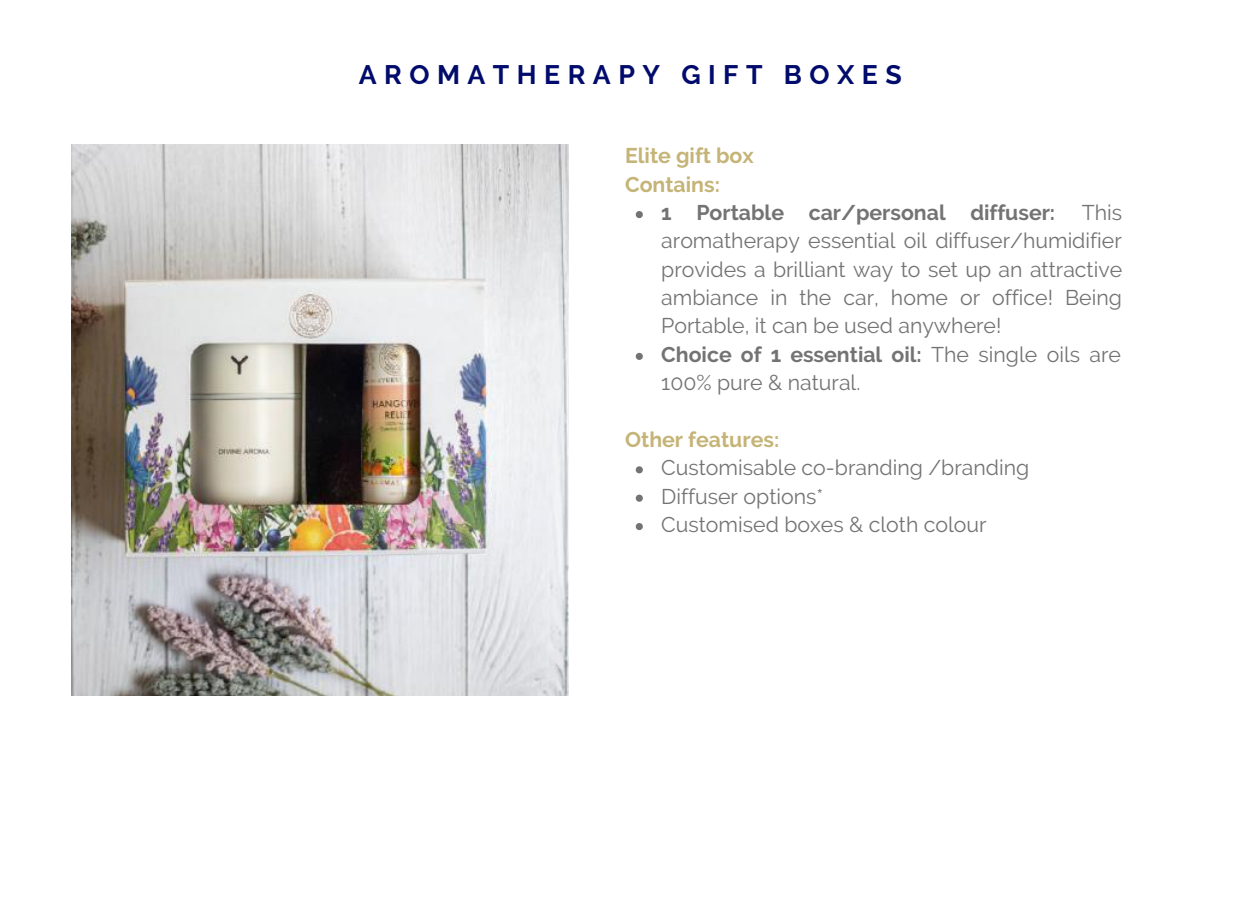
<style>
.page{position:relative;width:1249px;height:900px;background:#fff}
.page>*{position:absolute;margin:0;border:0;box-sizing:border-box;transform-origin:0 0}
.t1{font:700 26.75px "Raleway";letter-spacing:.28em;color:#000b6b}
.t2{font:21.25px/28.2px "Raleway";color:#737373}
.t3{font:700 21.25px/28.2px "Raleway";color:#c5b477}
.t4{font:700 21.25px "Raleway";color:#737373}
.s1{font-weight:700}
</style>
<div class="page">
<img style="left:71px;top:144px;width:498px;height:552px">
<svg style="left:636px;top:211px;width:7px;height:7px"></svg>
<svg style="left:636px;top:353px;width:7px;height:7px"></svg>
<svg style="left:636px;top:466px;width:7px;height:7px"></svg>
<svg style="left:636px;top:495px;width:7px;height:7px"></svg>
<svg style="left:636px;top:523px;width:7px;height:7px"></svg>
<p class="t1" style="left:359px;top:59px;width:544px">AROMATHERAPY GIFT BOXES</p>
<p class="t3" style="left:625px;top:142px;width:130px">Elite gift box<br>Contains:</p>
<p class="t4" style="left:661px;top:200px;width:395px">1 Portable car/personal diffuser:</p>
<p class="t2" style="left:661px;top:198px;width:462px;text-indent:421px">This aromatherapy essential oil diffuser/humidifier provides a brilliant way to set up an attractive ambiance in the car, home or office! Being Portable, it can be used anywhere!<br><span class="s1">Choice of 1 essential oil:</span> The single oils are 100% pure &amp; natural.</p>
<p class="t3" style="left:625px;top:425px;width:156px">Other features:</p>
<p class="t2" style="left:661px;top:454px;width:369px">Customisable co-branding /branding<br>Diffuser options*<br>Customised boxes &amp; cloth colour</p>
</div>
